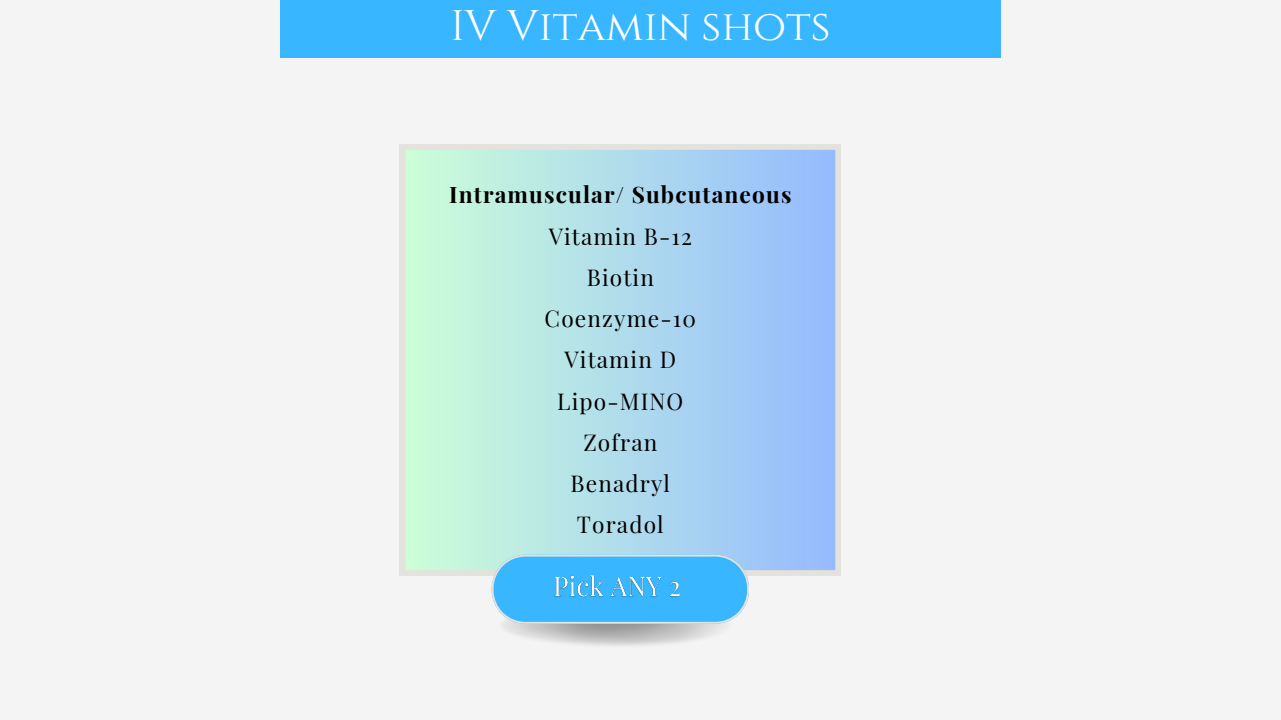
<style>
.page{position:relative;width:1281px;height:720px;background:#f4f4f4}
.page>*{position:absolute;margin:0;border:0;box-sizing:border-box;transform-origin:0 0}
.t1{font:42.62px "Cinzel";color:#fff}
.t2{font:22.62px "Playfair Display";letter-spacing:.05em;color:#000}
.t3{font:700 22.62px "Playfair Display";letter-spacing:.05em;color:#000}
</style>
<div class="page">
<div style="left:280px;top:0;width:720px;height:57px;background:#38b6ff"></div>
<svg style="left:400px;top:144px;width:440px;height:431px;background:#b2dcea"></svg>
<svg style="left:492px;top:555px;width:257px;height:69px;background:#51bdfa"></svg>
<img style="left:552px;top:568px;width:135px;height:35px">
<p class="t1" style="left:450px;top:-1px;width:382px">IV Vitamin shots</p>
<p class="t3" style="left:449px;top:179px;width:344px">Intramuscular/ Subcutaneous</p>
<p class="t2" style="left:549px;top:220px;width:145px">Vitamin B-12</p>
<p class="t2" style="left:587px;top:261px;width:69px">Biotin</p>
<p class="t2" style="left:544px;top:303px;width:153px">Coenzyme-10</p>
<p class="t2" style="left:564px;top:344px;width:113px">Vitamin D</p>
<p class="t2" style="left:557px;top:385px;width:128px">Lipo-MINO</p>
<p class="t2" style="left:583px;top:426px;width:75px">Zofran</p>
<p class="t2" style="left:570px;top:468px;width:101px">Benadryl</p>
<p class="t2" style="left:577px;top:509px;width:88px">Toradol</p>
</div>
